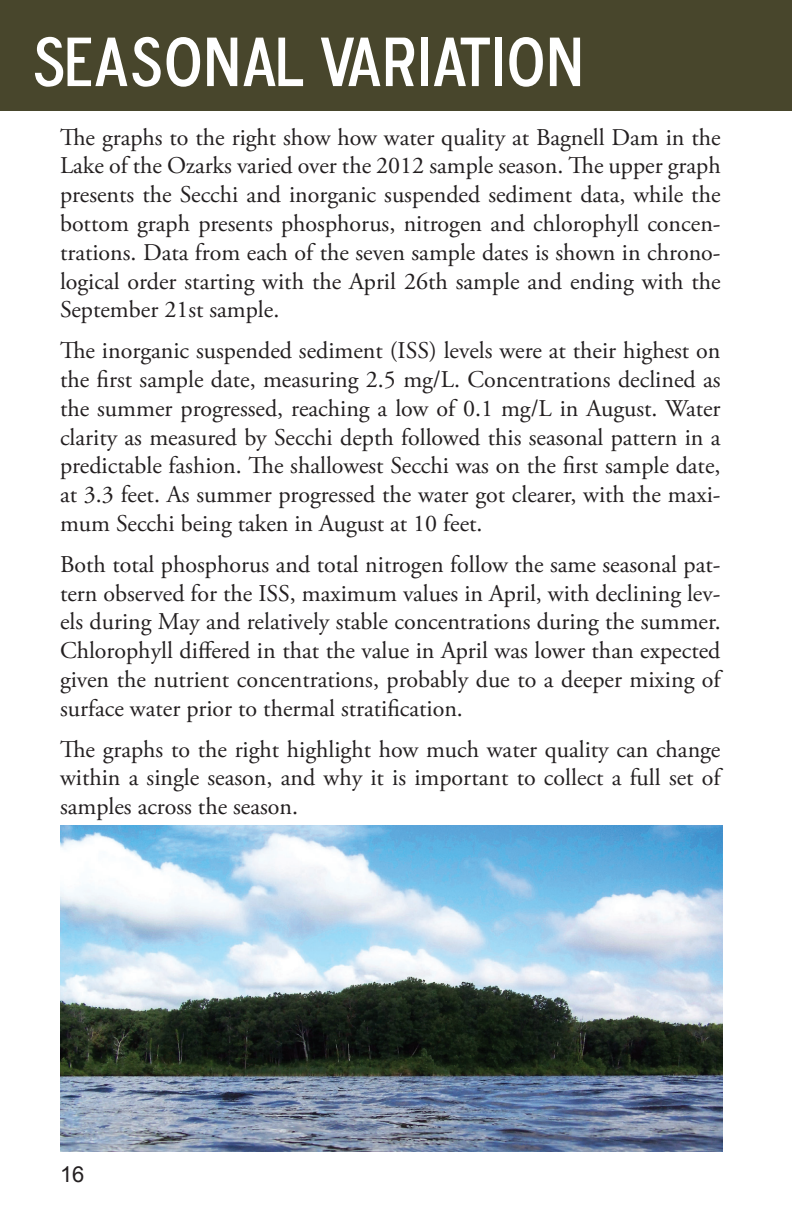
<style>
.page{position:relative;width:792px;height:1224px;background:#fff}
.page>*{position:absolute;margin:0;border:0;box-sizing:border-box;transform-origin:0 0}
.t1{font:70.6px "Blue Highway D Type";color:#fff}
.t2{font:24px/28.8px "Adobe Garamond Pro";color:#231f20;text-align:justify}
.t3{font:22px "Arial";color:#231f20}
</style>
<div class="page">
<div style="left:0;top:0;width:792px;height:110px;background:#48462c"></div>
<img style="left:60px;top:826px;width:663px;height:326px">
<h1 class="t1" style="left:34px;top:17px;width:550px">SEASONAL VARIATION</h1>
<p class="t2" style="left:60px;top:123px;width:662px">The graphs to the right show how water quality at Bagnell Dam in the Lake of the Ozarks varied over the 2012 sample season. The upper graph presents the Secchi and inorganic suspended sediment data, while the bottom graph presents phosphorus, nitrogen and chlorophyll concen&shy;trations. Data from each of the seven sample dates is shown in chrono&shy;logical order starting with the April 26th sample and ending with the September 21st sample.</p>
<p class="t2" style="left:60px;top:337px;width:662px">The inorganic suspended sediment (ISS) levels were at their highest on the first sample date, measuring 2.5 mg/L. Concentrations declined as the summer progressed, reaching a low of 0.1 mg/L in August. Water clarity as measured by Secchi depth followed this seasonal pattern in a predictable fashion. The shallowest Secchi was on the first sample date, at 3.3 feet. As summer progressed the water got clearer, with the maxi&shy;mum Secchi being taken in August at 10 feet.</p>
<p class="t2" style="left:60px;top:551px;width:662px">Both total phosphorus and total nitrogen follow the same seasonal pat&shy;tern observed for the ISS, maximum values in April, with declining lev&shy;els during May and relatively stable concentrations during the summer.<br>Chlorophyll differed in that the value in April was lower than expected given the nutrient concentrations, probably due to a deeper mixing of surface water prior to thermal stratification.</p>
<p class="t2" style="left:60px;top:735px;width:662px">The graphs to the right highlight how much water quality can change within a single season, and why it is important to collect a full set of samples across the season.</p>
<p class="t3" style="left:60px;top:1160px;width:26px">16</p>
</div>
